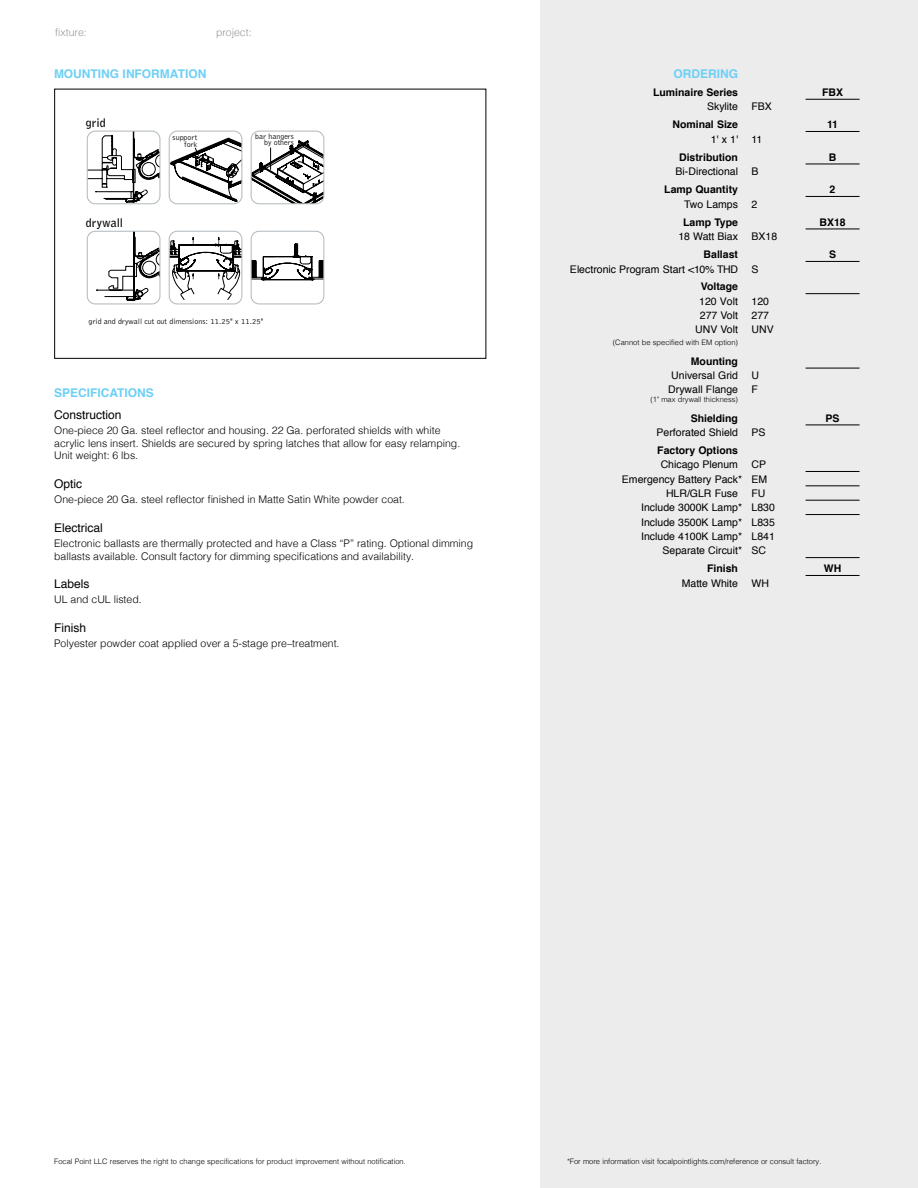
<style>
.page{position:relative;width:918px;height:1188px;background:#fff}
.page>*{position:absolute;margin:0;border:0;box-sizing:border-box;transform-origin:0 0}
.t1{font:700 12px "Helvetica";color:#6dcff6}
.t2{font:12px "Helvetica";color:#000}
.t3{font:700 11.85px "Bell Gothic";color:#000}
.t4{font:300 10.5px/12.6px "Helvetica";color:#000}
.t5{font:10.5px "Helvetica";color:#000}
.t6{font:700 10.5px "Helvetica";color:#000}
.t7{font:300 10.5px "Helvetica";color:#939598}
.t8{font:300 7.95px/6.6px "Bell Gothic";color:#000;text-align:right}
.t9{font:300 7.5px "Helvetica";color:#000}
</style>
<div class="page">
<div style="left:540px;top:0;width:378px;height:1188px;background:#ececed"></div>
<div style="left:54px;top:89px;width:432px;height:270px;border:1px solid #000"></div>
<hr style="left:806px;top:99px;width:54px;height:1px;background:#000">
<hr style="left:806px;top:293px;width:54px;height:1px;background:#000">
<hr style="left:806px;top:485px;width:54px;height:1px;background:#000">
<hr style="left:806px;top:471px;width:54px;height:1px;background:#000">
<hr style="left:806px;top:500px;width:54px;height:1px;background:#000">
<hr style="left:806px;top:261px;width:54px;height:1px;background:#000">
<hr style="left:806px;top:368px;width:54px;height:1px;background:#000">
<hr style="left:806px;top:425px;width:54px;height:1px;background:#000">
<hr style="left:806px;top:557px;width:54px;height:1px;background:#000">
<hr style="left:806px;top:575px;width:54px;height:1px;background:#000">
<hr style="left:806px;top:131px;width:54px;height:1px;background:#000">
<hr style="left:806px;top:164px;width:54px;height:1px;background:#000">
<hr style="left:806px;top:196px;width:54px;height:1px;background:#000">
<hr style="left:806px;top:229px;width:54px;height:1px;background:#000">
<hr style="left:806px;top:514px;width:54px;height:1px;background:#000">
<svg style="left:87px;top:130px;width:237px;height:175px"></svg>
<div style="left:251px;top:131px;width:73px;height:73px;border:1px solid #b0b7bb;border-radius:8px"></div>
<p class="t7" style="left:55px;top:23px;width:33px">fixture:</p>
<p class="t7" style="left:216px;top:23px;width:37px">project:</p>
<p class="t1" style="left:54px;top:64px;width:154px">MOUNTING INFORMATION</p>
<p class="t1" style="left:673px;top:64px;width:66px">ORDERING</p>
<p class="t6" style="left:653px;top:84px;width:86px">Luminaire Series</p>
<p class="t6" style="left:822px;top:84px;width:22px">FBX</p>
<p class="t5" style="left:707px;top:99px;width:32px">Skylite</p>
<p class="t5" style="left:752px;top:99px;width:22px">FBX</p>
<p class="t6" style="left:672px;top:116px;width:67px">Nominal Size</p>
<p class="t6" style="left:827px;top:116px;width:13px">11</p>
<p class="t5" style="left:711px;top:131px;width:29px">1' x 1'</p>
<p class="t5" style="left:752px;top:131px;width:12px">11</p>
<p class="t6" style="left:679px;top:149px;width:60px">Distribution</p>
<p class="t6" style="left:829px;top:149px;width:9px">B</p>
<p class="t5" style="left:676px;top:164px;width:64px">Bi-Directional</p>
<p class="t5" style="left:752px;top:164px;width:9px">B</p>
<p class="t6" style="left:664px;top:181px;width:75px">Lamp Quantity</p>
<p class="t6" style="left:830px;top:181px;width:7px">2</p>
<p class="t5" style="left:684px;top:196px;width:55px">Two Lamps</p>
<p class="t5" style="left:752px;top:196px;width:7px">2</p>
<p class="t6" style="left:683px;top:214px;width:56px">Lamp Type</p>
<p class="t6" style="left:819px;top:214px;width:28px">BX18</p>
<p class="t5" style="left:678px;top:229px;width:61px">18 Watt Biax</p>
<p class="t5" style="left:752px;top:229px;width:27px">BX18</p>
<p class="t6" style="left:704px;top:246px;width:36px">Ballast</p>
<p class="t6" style="left:829px;top:246px;width:9px">S</p>
<p class="t5" style="left:570px;top:261px;width:170px">Electronic Program Start &lt;10% THD</p>
<p class="t5" style="left:752px;top:261px;width:9px">S</p>
<p class="t6" style="left:701px;top:278px;width:39px">Voltage</p>
<p class="t5" style="left:699px;top:293px;width:40px">120 Volt</p>
<p class="t5" style="left:752px;top:293px;width:19px">120</p>
<p class="t5" style="left:700px;top:307px;width:40px">277 Volt</p>
<p class="t5" style="left:752px;top:307px;width:19px">277</p>
<p class="t5" style="left:695px;top:322px;width:44px">UNV Volt</p>
<p class="t5" style="left:752px;top:322px;width:24px">UNV</p>
<p class="t9" style="left:613px;top:335px;width:127px">(Cannot be specified with EM option)</p>
<p class="t6" style="left:691px;top:353px;width:49px">Mounting</p>
<p class="t5" style="left:671px;top:367px;width:68px">Universal Grid</p>
<p class="t5" style="left:752px;top:367px;width:9px">U</p>
<p class="t5" style="left:668px;top:381px;width:71px">Drywall Flange</p>
<p class="t5" style="left:752px;top:381px;width:8px">F</p>
<p class="t9" style="left:650px;top:393px;width:89px">(1" max drywall thickness)</p>
<p class="t6" style="left:691px;top:409px;width:49px">Shielding</p>
<p class="t6" style="left:826px;top:409px;width:16px">PS</p>
<p class="t5" style="left:657px;top:424px;width:83px">Perforated Shield</p>
<p class="t5" style="left:752px;top:424px;width:16px">PS</p>
<p class="t6" style="left:657px;top:442px;width:82px">Factory Options</p>
<p class="t5" style="left:661px;top:456px;width:79px">Chicago Plenum</p>
<p class="t5" style="left:752px;top:456px;width:16px">CP</p>
<p class="t5" style="left:622px;top:471px;width:147px">Emergency Battery Pack* EM</p>
<p class="t5" style="left:666px;top:485px;width:74px">HLR/GLR Fuse</p>
<p class="t5" style="left:752px;top:485px;width:15px">FU</p>
<p class="t5" style="left:641px;top:500px;width:135px">Include 3000K Lamp* L830</p>
<p class="t5" style="left:641px;top:514px;width:135px">Include 3500K Lamp* L835</p>
<p class="t5" style="left:641px;top:528px;width:135px">Include 4100K Lamp* L841</p>
<p class="t5" style="left:663px;top:543px;width:105px">Separate Circuit* SC</p>
<p class="t6" style="left:707px;top:560px;width:32px">Finish</p>
<p class="t6" style="left:824px;top:560px;width:19px">WH</p>
<p class="t5" style="left:682px;top:575px;width:58px">Matte White</p>
<p class="t5" style="left:752px;top:575px;width:19px">WH</p>
<p class="t3" style="left:86px;top:115px;width:21px">grid</p>
<p class="t8" style="left:173px;top:134px;width:26px">support fork</p>
<p class="t8" style="left:255px;top:133px;width:40px">bar hangers by others</p>
<p class="t3" style="left:86px;top:215px;width:39px">drywall</p>
<p class="t8" style="left:89px;top:318px;width:176px">grid and drywall cut out dimensions: 11.25" x 11.25"</p>
<p class="t1" style="left:54px;top:383px;width:101px">SPECIFICATIONS</p>
<p class="t2" style="left:54px;top:406px;width:69px">Construction</p>
<p class="t4" style="left:54px;top:424px;width:408px">One-piece 20 Ga. steel reflector and housing. 22 Ga. perforated shields with white acrylic lens insert. Shields are secured by spring latches that allow for easy relamping.<br>Unit weight: 6 lbs.</p>
<p class="t2" style="left:54px;top:475px;width:30px">Optic</p>
<p class="t4" style="left:54px;top:493px;width:352px">One-piece 20 Ga. steel reflector finished in Matte Satin White powder coat.</p>
<p class="t2" style="left:54px;top:518px;width:50px">Electrical</p>
<p class="t4" style="left:54px;top:536px;width:420px">Electronic ballasts are thermally protected and have a Class “P” rating. Optional dimming ballasts available. Consult factory for dimming specifications and availability.</p>
<p class="t2" style="left:54px;top:575px;width:37px">Labels</p>
<p class="t4" style="left:54px;top:593px;width:89px">UL and cUL listed.</p>
<p class="t2" style="left:54px;top:619px;width:34px">Finish</p>
<p class="t4" style="left:54px;top:637px;width:287px">Polyester powder coat applied over a 5-stage pre–treatment.</p>
<p class="t9" style="left:54px;top:1155px;width:353px">Focal Point LLC reserves the right to change specifications for product improvement without notification.</p>
<p class="t9" style="left:567px;top:1155px;width:256px">*For more information visit focalpointlights.com/reference or consult factory.</p>
</div>
